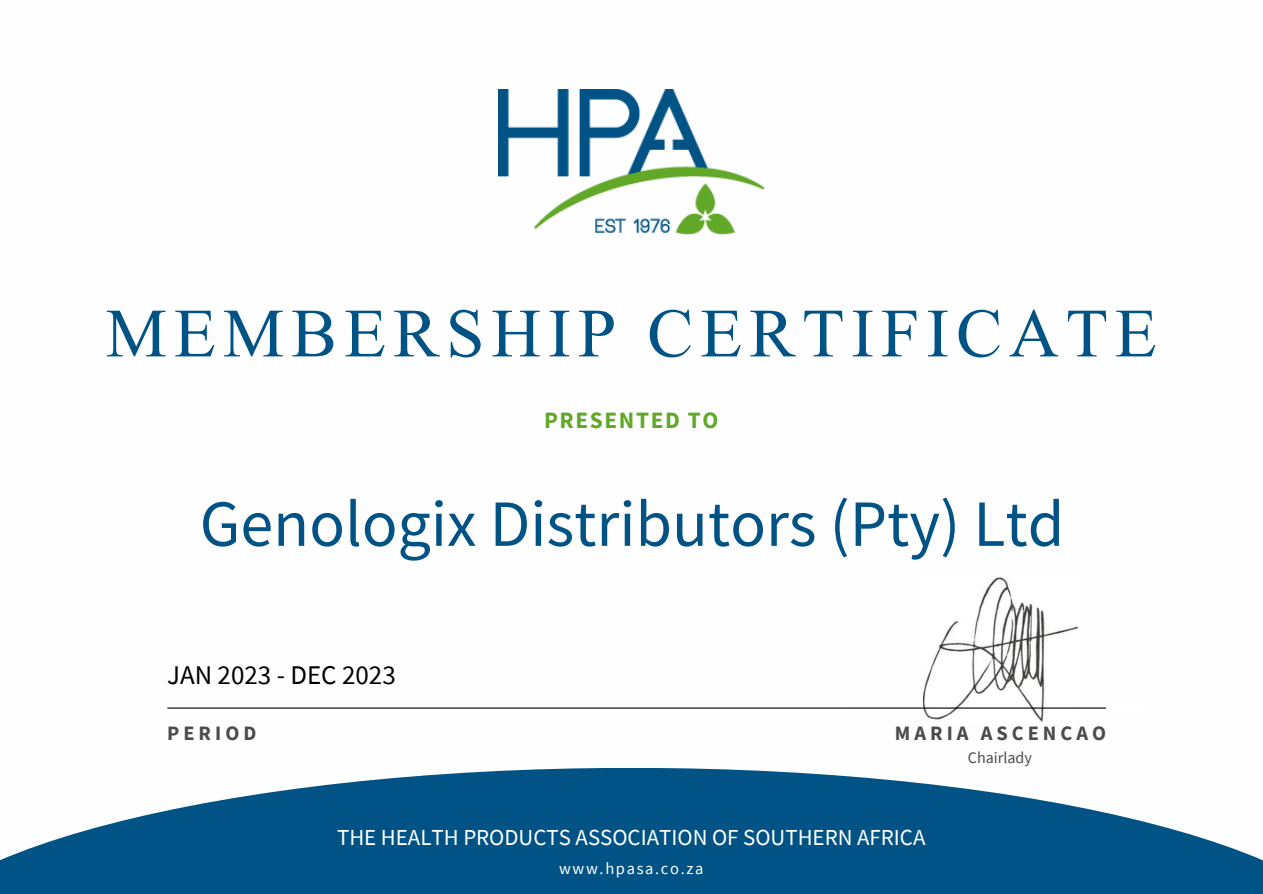
<style>
.page{position:relative;width:1263px;height:894px;background:#fff}
.page>*{position:absolute;margin:0;border:0;box-sizing:border-box;transform-origin:0 0}
.t1{font:69px "Georgia NET";letter-spacing:.1em;color:#005384}
.t2{font:66px "Source Sans Pro";color:#005384}
.t3{font:27px "Source Sans Pro";color:#000}
.t4{font:700 23.4px "Source Sans Pro";letter-spacing:.07em;color:#62a828}
.t5{font:22.95px "Source Sans Pro";color:#fff}
.t6{font:700 20.4px "Source Sans Pro";letter-spacing:.195em;color:#4b4b4b}
.t7{font:16.5px "Source Sans Pro";letter-spacing:.1em;color:#fff}
.t8{font:16.05px "Source Sans Pro";color:#4b4b4b}
</style>
<div class="page">
<svg style="left:850px;top:707px;width:257px;height:2px"></svg>
<img style="left:498px;top:89px;width:267px;height:145px">
<img style="left:923px;top:577px;width:154px;height:144px">
<hr style="left:168px;top:707px;width:938px;height:1px;background:#000">
<svg style="left:0;top:768px;width:1263px;height:125px;fill:#005384"></svg>
<h1 class="t1" style="left:106px;top:308px;width:1053px">MEMBERSHIP CERTIFICATE</h1>
<p class="t4" style="left:544px;top:404px;width:176px">PRESENTED TO</p>
<h2 class="t2" style="left:200px;top:480px;width:866px">Genologix Distributors (Pty) Ltd</h2>
<p class="t3" style="left:167px;top:657px;width:230px">JAN 2023 - DEC 2023</p>
<p class="t6" style="left:167px;top:719px;width:91px">PERIOD</p>
<p class="t6" style="left:895px;top:719px;width:213px">MARIA ASCENCAO</p>
<p class="t5" style="left:337px;top:822px;width:590px">THE HEALTH PRODUCTS ASSOCIATION OF SOUTHERN AFRICA</p>
<p class="t7" style="left:559px;top:857px;width:146px">www.hpasa.co.za</p>
<p class="t8" style="left:968px;top:746px;width:66px">Chairlady</p>
</div>
